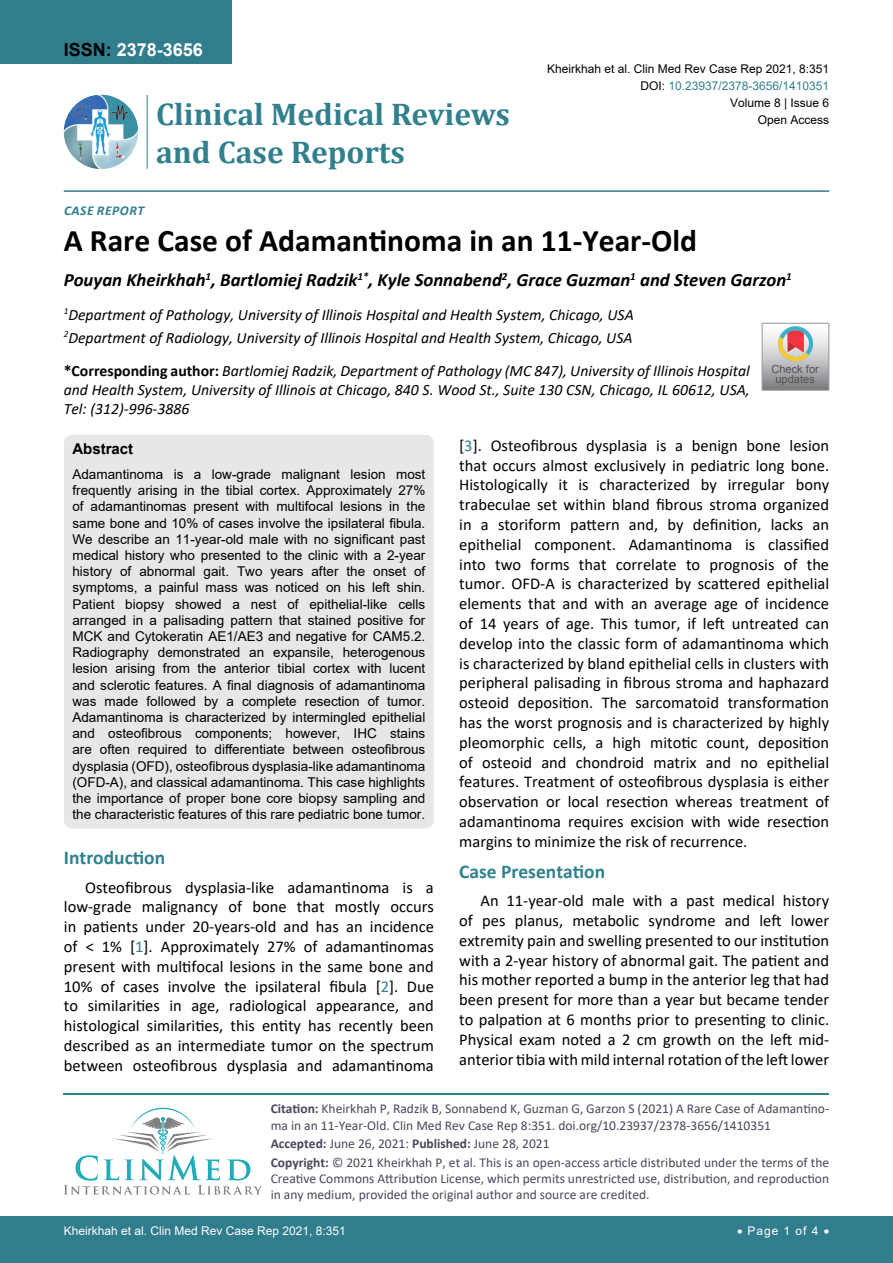
<style>
.page{position:relative;width:893px;height:1263px;background:#fff}
.page>*{position:absolute;margin:0;border:0;box-sizing:border-box;transform-origin:0 0}
.t1{font:700 31.5px "Calibri";color:#000}
.t2{font:700 31.5px "Cambria";color:#30808d}
.t3{font:700 19.5px "Calibri";color:#30808d}
.t4{font:italic 700 18.75px "Calibri";color:#000}
.t5{font:700 18px "Arial";color:#fff}
.t6{font:16.5px/19.8px "Calibri";color:#000;text-align:justify}
.t7{font:italic 15.75px/18.9px "Calibri";color:#000}
.t8{font:700 15px "Arial";color:#000}
.t9{font:13.5px/16.2px "Arial";color:#000;text-align:justify}
.t10{font:13.5px/16.2px "Calibri";color:#47475c}
.t11{font:italic 700 13.5px "Calibri";letter-spacing:.04em;color:#307d8d}
.t12{font:12px "Arial";color:#000}
.t13{font:12px "Arial";color:#fff}
.t14{font:12px "Arial";color:#30808d}
.t15{font:11.1px/9.6px "Arial";color:#535353;text-align:center}
.s1{color:#000}
.s2{font-weight:700;font-style:normal}
.s3{color:#30808d}
.s4{font-weight:700}
</style>
<div class="page">
<hr style="left:64px;top:1093px;width:765px;height:2px;background:#30808d">
<svg style="left:64px;top:1108px;width:198px;height:87px"></svg>
<div style="left:0;top:0;width:231px;height:64px;background:#307d8d"></div>
<hr style="left:64px;top:190px;width:765px;height:2px;background:#307d8d">
<div style="left:0;top:1217px;width:893px;height:46px;background:#307d8d"></div>
<img style="left:64px;top:95px;width:74px;height:74px;border-radius:37px">
<hr style="left:147px;top:95px;width:1px;height:74px;background:#307d8d">
<svg style="left:762px;top:323px;width:67px;height:67px;background:#bdb6b3"></svg>
<div style="left:64px;top:435px;width:370px;height:393px;background:#e6e7e8;border-radius:9px"></div>
<p class="t5" style="left:64px;top:37px;width:141px"><span class="s1">ISSN:</span> 2378-3656</p>
<h1 class="t2" style="left:156px;top:92px;width:355px">Clinical Medical Reviews</h1>
<h1 class="t2" style="left:156px;top:130px;width:250px">and Case Reports</h1>
<p class="t11" style="left:64px;top:201px;width:82px">Case Repor t</p>
<p class="t12" style="left:547px;top:60px;width:284px">Kheirkhah et al. Clin Med Rev Case Rep 2021, 8:351</p>
<p class="t12" style="left:730px;top:95px;width:101px">Volume 8 | Issue 6</p>
<p class="t14" style="left:640px;top:77px;width:190px"><span class="s1">DOI:</span> 10.23937/2378-3656/1410351</p>
<p class="t12" style="left:758px;top:112px;width:73px">Open Access</p>
<h1 class="t1" style="left:64px;top:218px;width:635px">A Rare Case of Adamantinoma in an 11-Year-Old</h1>
<p class="t4" style="left:64px;top:267px;width:729px">Pouyan Kheirkhah<sup>1</sup>, Bartlomiej Radzik<sup>1*</sup>, Kyle Sonnabend<sup>2</sup>, Grace Guzman<sup>1</sup> and Steven Garzon<sup>1</sup></p>
<p class="t7" style="left:64px;top:302px;width:572px;line-height:23.1px"><sup>1</sup>Department of Pathology, University of Illinois Hospital and Health System, Chicago, USA<br><sup>2</sup>Department of Radiology, University of Illinois Hospital and Health System, Chicago, USA</p>
<p class="t7" style="left:64px;top:360px;width:688px;text-align:justify"><span class="s2">*Corresponding author:</span> Bartlomiej Radzik, Department of Pathology (MC 847), University of Illinois Hospital and Health System, University of Illinois at Chicago, 840 S. Wood St., Suite 130 CSN, Chicago, IL 60612, USA, Tel: (312)-996-3886</p>
<p class="t15" style="left:771px;top:365px;width:49px">Check for updates</p>
<p class="t8" style="left:72px;top:438px;width:62px">Abstract</p>
<p class="t9" style="left:72px;top:466px;width:354px">Adamantinoma is a low-grade malignant lesion most frequently arising in the tibial cortex. Approximately 27% of adamantinomas present with multifocal lesions in the same bone and 10% of cases involve the ipsilateral fibula.<br>We describe an 11-year-old male with no significant past medical history who presented to the clinic with a 2-year history of abnormal gait. Two years after the onset of symptoms, a painful mass was noticed on his left shin.<br>Patient biopsy showed a nest of epithelial-like cells arranged in a palisading pattern that stained positive for MCK and Cytokeratin AE1/AE3 and negative for CAM5.2.<br>Radiography demonstrated an expansile, heterogenous lesion arising from the anterior tibial cortex with lucent and sclerotic features. A final diagnosis of adamantinoma was made followed by a complete resection of tumor.<br>Adamantinoma is characterized by intermingled epithelial and osteofibrous components; however, IHC stains are often required to differentiate between osteofibrous dysplasia (OFD), osteofibrous dysplasia-like adamantinoma (OFD-A), and classical adamantinoma. This case highlights the importance of proper bone core biopsy sampling and the characteristic features of this rare pediatric bone tumor.</p>
<p class="t3" style="left:64px;top:844px;width:103px">Introduction</p>
<p class="t6" style="left:64px;top:877px;width:371px;text-indent:21px">Osteofibrous dysplasia-like adamantinoma is a low-grade malignancy of bone that mostly occurs in patients under 20-years-old and has an incidence of &lt; 1% [<span class="s3">1</span>]. Approximately 27% of adamantinomas present with multifocal lesions in the same bone and 10% of cases involve the ipsilateral fi bula [<span class="s3">2</span>]. Due to similarities in age, radiological appearance, and histological similarities, this entity has recently been described as an intermediate tumor on the spectrum between osteofibrous dysplasia and adamantinoma</p>
<p class="t6" style="left:459px;top:435px;width:371px">[<span class="s3">3</span>]. Osteofibrous dysplasia is a benign bone lesion that occurs almost exclusively in pediatric long bone.<br>Histologically it is characterized by irregular bony trabeculae set within bland fibrous stroma organized in a storiform pattern and, by definition, lacks an epithelial component. Adamantinoma is classified into two forms that correlate to prognosis of the tumor. OFD-A is characterized by scattered epithelial elements that and with an average age of incidence of 14 years of age. This tumor, if left untreated can develop into the classic form of adamantinoma which is characterized by bland epithelial cells in clusters with peripheral palisading in fibrous stroma and haphazard osteoid deposition. The sarcomatoid transformation has the worst prognosis and is characterized by highly pleomorphic cells, a high mitotic count, deposition of osteoid and chondroid matrix and no epithelial features. Treatment of osteofibrous dysplasia is either observation or local resection whereas treatment of adamantinoma requires excision with wide resection margins to minimize the risk of recurrence.</p>
<p class="t3" style="left:459px;top:858px;width:147px">Case Presentation</p>
<p class="t6" style="left:459px;top:890px;width:371px;text-indent:21px">An 11-year-old male with a past medical history of pes planus, metabolic syndrome and left lower extremity pain and swelling presented to our institution with a 2-year history of abnormal gait. The patient and his mother reported a bump in the anterior leg that had been present for more than a year but became tender to palpation at 6 months prior to presenting to clinic.<br>Physical exam noted a 2 cm growth on the left mid&shy;anterior tibia with mild internal rotation of the left lower</p>
<p class="t10" style="left:271px;top:1100px;width:560px"><span class="s4">Citation:</span> Kheirkhah P, Radzik B, Sonnabend K, Guzman G, Garzon S (2021) A Rare Case of Adamantino&shy;ma in an 11-Year-Old. Clin Med Rev Case Rep 8:351. doi.org/10.23937/2378-3656/1410351</p>
<p class="t10" style="left:271px;top:1154px;width:560px;text-align:justify"><span class="s4">Copyright:</span> © 2021 Kheirkhah P, et al. This is an open-access article distributed under the terms of the Creative Commons Attribution License, which permits unrestricted use, distribution, and reproduction in any medium, provided the original author and source are credited.</p>
<p class="t10" style="left:271px;top:1135px;width:280px"><span class="s4">Accepted:</span> June 26, 2021: <span class="s4">Published:</span> June 28, 2021</p>
<p class="t13" style="left:64px;top:1223px;width:284px">Kheirkhah et al. Clin Med Rev Case Rep 2021, 8:351</p>
<p class="t13" style="left:737px;top:1223px;width:94px">• Page 1 of 4 •</p>
</div>
